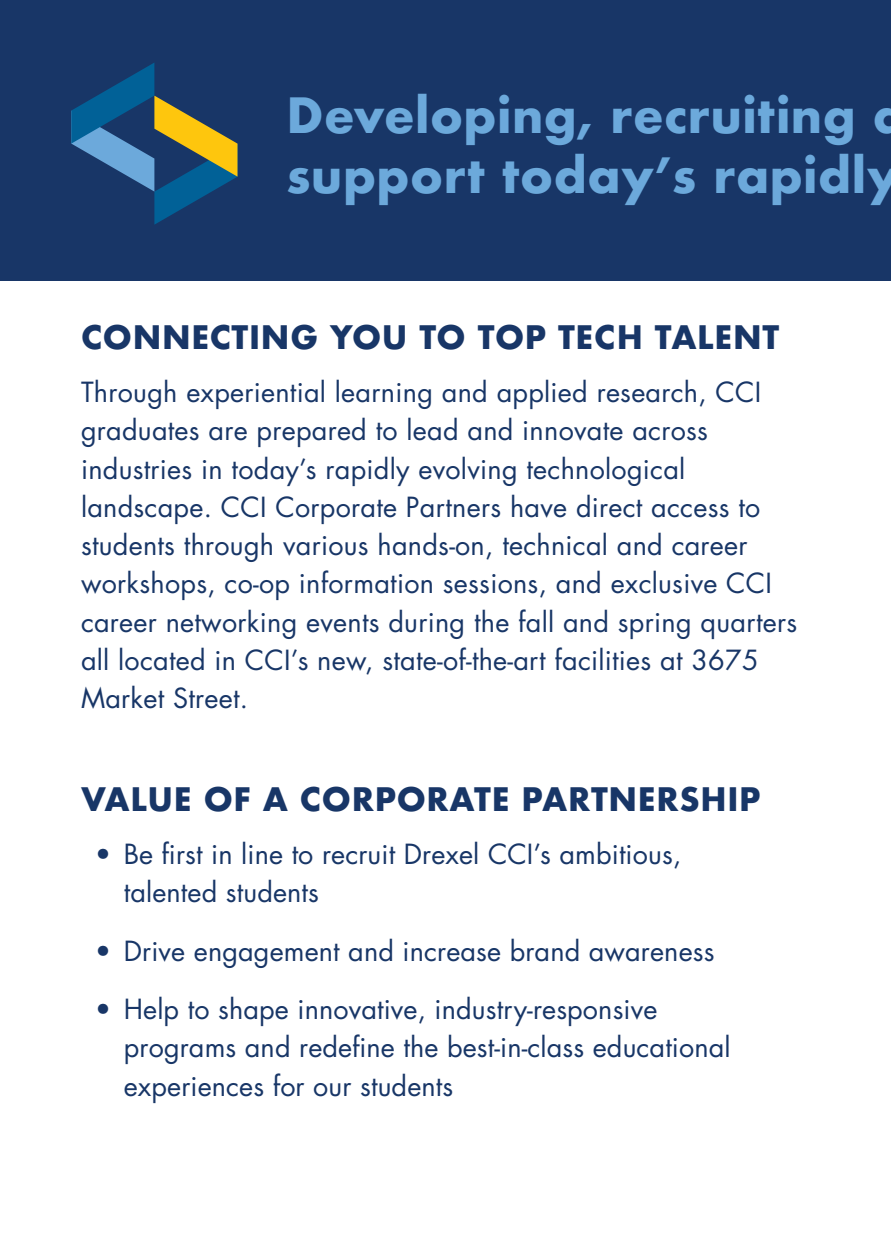
<style>
.page{position:relative;width:891px;height:1256px;background:#fff}
.page>*{position:absolute;margin:0;border:0;box-sizing:border-box;transform-origin:0 0}
.t1{font:700 47.25px/60.3px "Futura";letter-spacing:.01em;color:#6ca9db}
.t2{font:700 31.5px "Futura";letter-spacing:.02em;color:#183667}
.t3{font:27px/38.2px "Futura Std";letter-spacing:.01em;color:#183667}
</style>
<div class="page">
<div style="left:0;top:0;width:891px;height:281px;background:#183667"></div>
<hr style="left:890px;top:753px;width:1px;height:502px;background:#183667">
<svg style="left:71px;top:63px;width:166px;height:162px"></svg>
<p class="t1" style="left:286px;top:85px;width:621px">Developing, recruiting a support today’s rapidly</p>
<p class="t2" style="left:81px;top:315px;width:700px">CONNECTING YOU TO TOP TECH TALENT</p>
<p class="t3" style="left:81px;top:373px;width:718px">Through experiential learning and applied research, CCI graduates are prepared to lead and innovate across industries in today’s rapidly evolving technological landscape. CCI Corporate Partners have direct access to students through various hands-on, technical and career workshops, co-op information sessions, and exclusive CCI career networking events during the fall and spring quarters all located in CCI’s new, state-of-the-art facilities at 3675<br>Market Street.</p>
<p class="t2" style="left:81px;top:776px;width:681px">VALUE OF A CORPORATE PARTNERSHIP</p>
<p class="t3" style="left:124px;top:835px;width:559px;text-indent:-29px">• Be first in line to recruit Drexel CCI’s ambitious, talented students</p>
<p class="t3" style="left:95px;top:931px;width:621px">• Drive engagement and increase brand awareness</p>
<p class="t3" style="left:124px;top:990px;width:608px;text-indent:-29px">• Help to shape innovative, industry-responsive programs and redefine the best-in-class educational experiences for our students</p>
</div>
